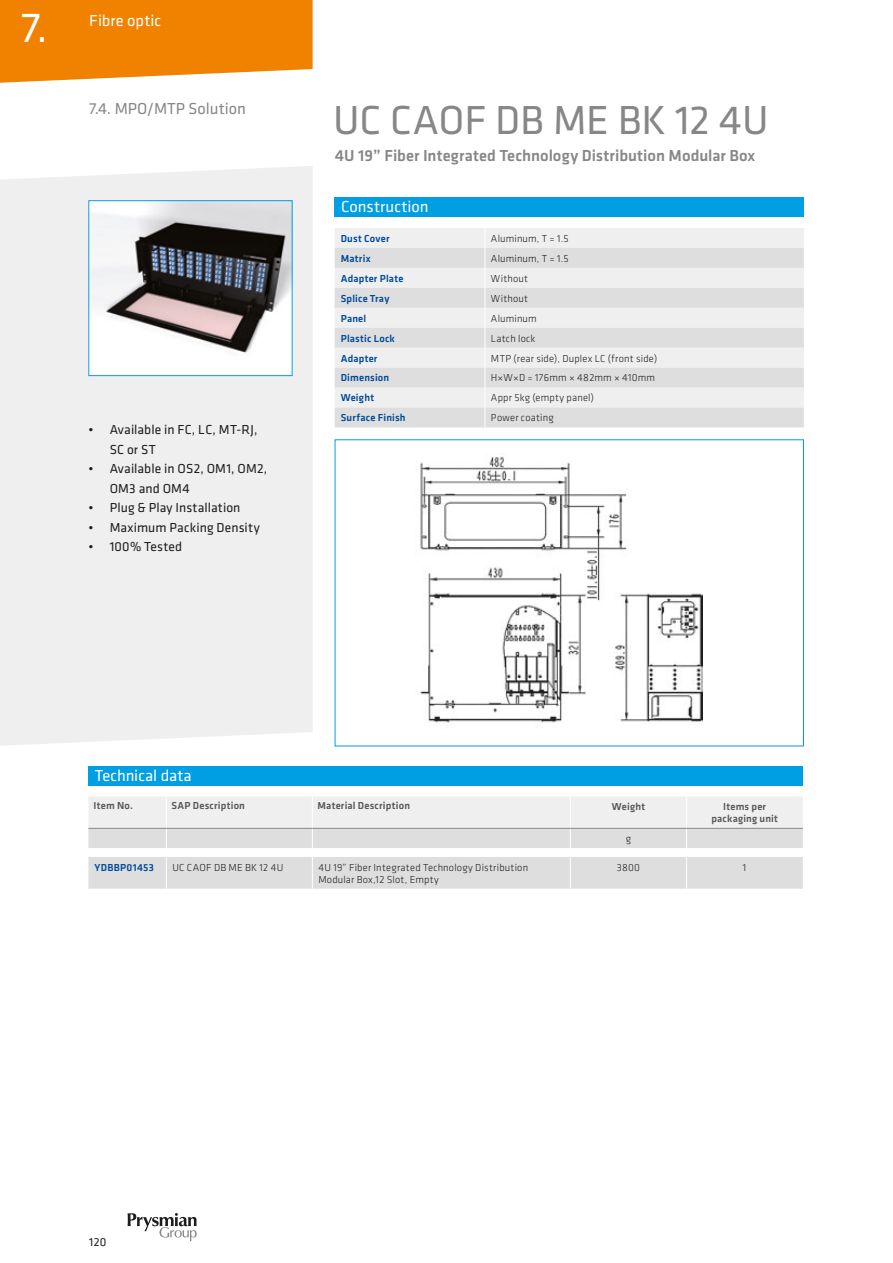
<style>
.page{position:relative;width:893px;height:1263px;background:#fff}
.page>*{position:absolute;margin:0;border:0;box-sizing:border-box;transform-origin:0 0}
.t1{font:43.5px "Klavika";color:#fff}
.t2{font:42px "Klavika";letter-spacing:-.01em;color:#878787}
.t3{font:500 16.5px "Klavika";color:#878787}
.t4{font:16.5px "Klavika";color:#fff}
.t5{font:16.5px "Klavika";color:#878787}
.t6{font:13.5px/19.5px "Klavika";letter-spacing:.01em;color:#1d1d1b}
.t7{font:12px "Klavika";color:#1d1d1b}
.t8{font:300 10.5px/12px "Klavika";letter-spacing:.02em;color:#1d1d1b}
.t9{font:500 10.5px "Klavika";letter-spacing:.025em;color:#004a9a}
.t10{font:500 10.5px/12px "Klavika";letter-spacing:.03em;color:#575756;text-align:center}
</style>
<div class="page">
<svg style="left:128px;top:1213px;width:69px;height:28px"></svg>
<svg style="left:0;top:0;width:313px;height:83px;background:#f18c16"></svg>
<div style="left:0;top:166px;width:313px;height:580px;background:#efefef"></div>
<div style="left:335px;top:228px;width:469px;height:20px;background:#efefef"></div>
<svg style="left:335px;top:248px;width:469px;height:179px;fill:#dfdede"></svg>
<svg style="left:485px;top:228px;width:1px;height:199px"></svg>
<div style="left:335px;top:197px;width:469px;height:20px;background:#009fe3"></div>
<img style="left:419px;top:453px;width:283px;height:270px">
<svg style="left:88px;top:797px;width:715px;height:92px"></svg>
<hr style="left:88px;top:828px;width:78px;height:1px;background:#878787">
<hr style="left:166px;top:828px;width:146px;height:1px;background:#878787">
<hr style="left:312px;top:828px;width:258px;height:1px;background:#878787">
<hr style="left:570px;top:828px;width:117px;height:1px;background:#878787">
<hr style="left:687px;top:828px;width:116px;height:1px;background:#878787">
<hr style="left:166px;top:857px;width:1px;height:32px;background:#fff">
<hr style="left:312px;top:857px;width:1px;height:32px;background:#fff">
<hr style="left:570px;top:857px;width:1px;height:32px;background:#fff">
<hr style="left:686px;top:857px;width:1px;height:32px;background:#fff">
<div style="left:88px;top:766px;width:715px;height:20px;background:#009fe3"></div>
<img style="left:90px;top:202px;width:201px;height:172px">
<div style="left:88px;top:200px;width:205px;height:176px;border:1px solid #009fe3"></div>
<h1 class="t1" style="left:21px;top:-1px;width:28px">7.</h1>
<h3 class="t4" style="left:89px;top:10px;width:73px">Fibre optic</h3>
<h3 class="t5" style="left:89px;top:98px;width:158px">7.4. MPO/MTP Solution</h3>
<h2 class="t2" style="left:333px;top:92px;width:437px">UC CAOF DB ME BK 12 4U</h2>
<h3 class="t3" style="left:335px;top:145px;width:422px">4U 19” Fiber Integrated Technology Distribution Modular Box</h3>
<p class="t6" style="left:110px;top:420px;width:149px;text-indent:-21px">• Available in FC, LC, MT-RJ,<br>SC or ST</p>
<p class="t6" style="left:110px;top:459px;width:159px;text-indent:-21px">• Available in OS2, OM1, OM2,<br>OM3 and OM4</p>
<p class="t6" style="left:88px;top:498px;width:154px">• Plug &amp; Play Installation</p>
<p class="t6" style="left:88px;top:517px;width:173px">• Maximum Packing Density</p>
<p class="t6" style="left:88px;top:537px;width:95px">• 100% Tested</p>
<h3 class="t4" style="left:341px;top:196px;width:89px">Construction</h3>
<p class="t9" style="left:341px;top:231px;width:50px">Dust Cover</p>
<p class="t8" style="left:491px;top:232px;width:79px">Aluminum, T = 1.5</p>
<p class="t9" style="left:341px;top:251px;width:31px">Matrix</p>
<p class="t8" style="left:491px;top:252px;width:79px">Aluminum, T = 1.5</p>
<p class="t9" style="left:341px;top:271px;width:64px">Adapter Plate</p>
<p class="t8" style="left:491px;top:272px;width:39px">Without</p>
<p class="t9" style="left:341px;top:291px;width:50px">Splice Tray</p>
<p class="t8" style="left:491px;top:292px;width:39px">Without</p>
<p class="t9" style="left:341px;top:311px;width:27px">Panel</p>
<p class="t8" style="left:491px;top:312px;width:47px">Aluminum</p>
<p class="t9" style="left:341px;top:331px;width:56px">Plastic Lock</p>
<p class="t8" style="left:491px;top:332px;width:46px">Latch lock</p>
<p class="t9" style="left:341px;top:351px;width:38px">Adapter</p>
<p class="t8" style="left:491px;top:352px;width:168px">MTP (rear side), Duplex LC (front side)</p>
<p class="t9" style="left:341px;top:371px;width:50px">Dimension</p>
<p class="t8" style="left:491px;top:372px;width:166px">H×W×D = 176mm × 482mm × 410mm</p>
<p class="t9" style="left:341px;top:391px;width:35px">Weight</p>
<p class="t8" style="left:491px;top:392px;width:105px">Appr 5kg (empty panel)</p>
<p class="t9" style="left:341px;top:411px;width:66px">Surface Finish</p>
<p class="t8" style="left:491px;top:412px;width:64px">Power coating</p>
<h3 class="t4" style="left:95px;top:764px;width:98px">Technical data</h3>
<p class="t10" style="left:94px;top:800px;width:41px">Item No.</p>
<p class="t10" style="left:171px;top:800px;width:75px">SAP Description</p>
<p class="t10" style="left:317px;top:800px;width:94px">Material Description</p>
<p class="t10" style="left:612px;top:800px;width:35px">Weight</p>
<p class="t10" style="left:711px;top:800px;width:68px">Items per packaging unit</p>
<p class="t8" style="left:626px;top:833px;width:7px">g</p>
<p class="t9" style="left:94px;top:860px;width:61px">YDBBP01453</p>
<p class="t8" style="left:172px;top:861px;width:112px">UC CAOF DB ME BK 12 4U</p>
<p class="t8" style="left:318px;top:861px;width:211px">4U 19” Fiber Integrated Technology Distribution<br>Modular Box,12 Slot, Empty</p>
<p class="t8" style="left:617px;top:861px;width:25px">3800</p>
<p class="t8" style="left:743px;top:861px;width:5px">1</p>
<p class="t7" style="left:89px;top:1235px;width:19px">120</p>
</div>
